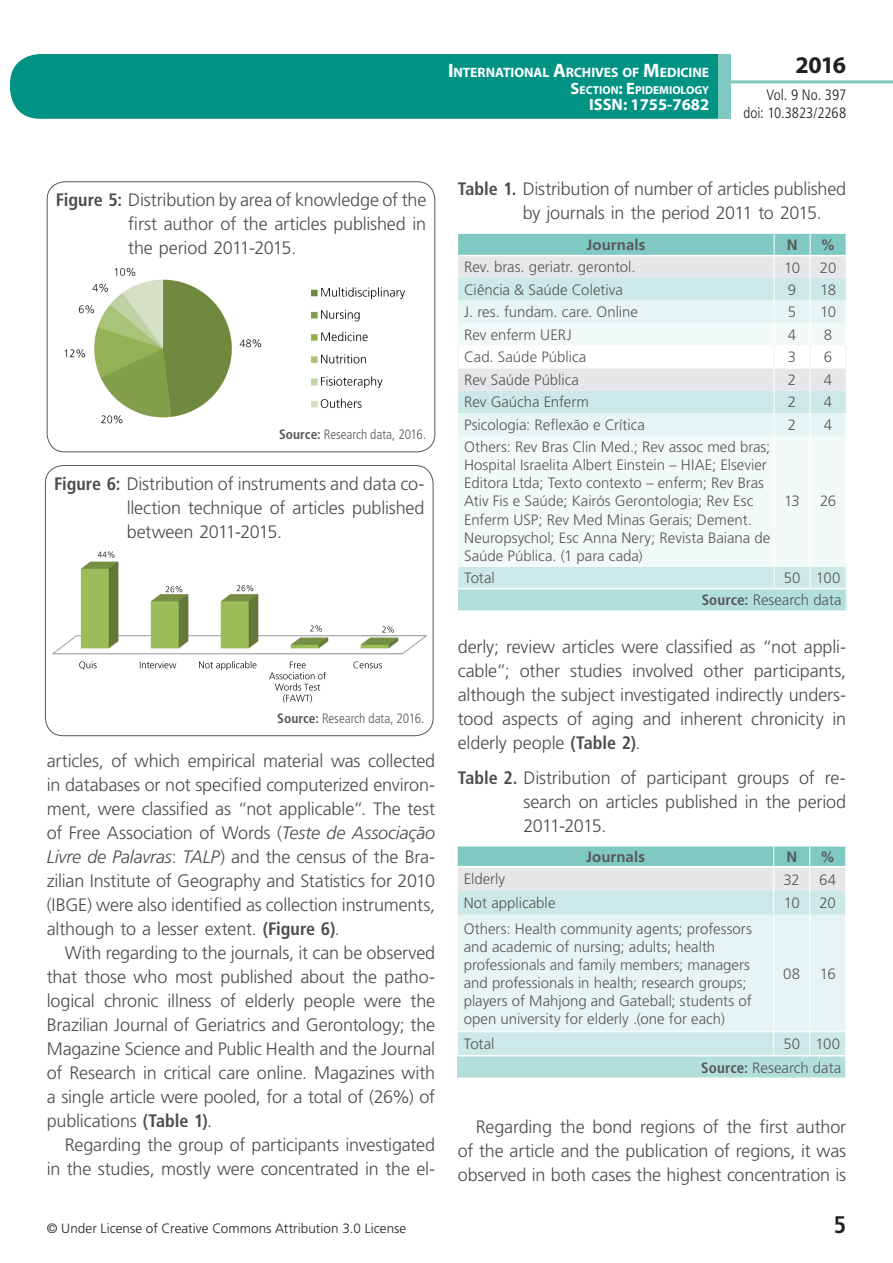
<style>
.page{position:relative;width:893px;height:1263px;background:#fff}
.page>*{position:absolute;margin:0;border:0;box-sizing:border-box;transform-origin:0 0}
.t1{font:700 24px "Myriad Pro";color:#231f20}
.t2{font:700 condensed 24px "Frutiger LT Std";color:#231f20}
.t3{font:300 18px/24px "Frutiger LT Std";letter-spacing:-.01em;color:#4b4c4d;text-align:justify}
.t4{font:700 16.5px "Myriad Pro";color:#fff}
.t5{font:300 15px/18px "Frutiger LT Std";color:#57585a}
.t6{font:300 condensed 15px/18px "Frutiger LT Std";color:#231f20;text-align:right}
.t7{font:700 15px "Frutiger LT Std";letter-spacing:.005em;color:#57585a}
.t8{font:700 13.65px "Myriad Pro";letter-spacing:-.005em;color:#fff}
.t9{font:300 13.5px "Frutiger LT Std";letter-spacing:.005em;color:#231f20}
.t10{font:300 condensed 13.5px "Frutiger LT Std";letter-spacing:-.005em;color:#57585a}
.t11{font:700 11.55px "Myriad Pro";color:#fff}
.s1{font-size:19.5px}
.s2{font-size:16.5px}
.s3{font-weight:700;font-stretch:condensed}
.s4{font-weight:700}
.s5{font-style:italic}
</style>
<div class="page">
<div style="left:10px;top:54px;width:775px;height:65px;background:#009384;border-radius:30px"></div>
<div style="left:732px;top:0;width:161px;height:157px;background:#fff"></div>
<hr style="left:730px;top:80px;width:163px;height:3px;background:#80c9c2">
<div style="left:718px;top:54px;width:13px;height:65px;background:#80c9c2"></div>
<div style="left:47px;top:181px;width:388px;height:271px;border:1px solid #57585a;border-radius:18px"></div>
<img style="left:64px;top:267px;width:341px;height:157px">
<div style="left:45px;top:465px;width:388px;height:271px;border:1px solid #57585a;border-radius:18px"></div>
<img style="left:52px;top:551px;width:375px;height:152px">
<div style="left:458px;top:567px;width:388px;height:21px;background:#cce9e7"></div>
<div style="left:458px;top:436px;width:387px;height:129px;background:#f2faf9"></div>
<div style="left:458px;top:589px;width:388px;height:22px;background:#b3dfda"></div>
<hr style="left:774px;top:436px;width:1px;height:130px;background:#fff">
<hr style="left:810px;top:436px;width:1px;height:130px;background:#fff">
<svg style="left:774px;top:567px;width:1px;height:21px"></svg>
<svg style="left:810px;top:567px;width:1px;height:21px"></svg>
<svg style="left:846px;top:588px;width:1px;height:22px"></svg>
<hr style="left:458px;top:610px;width:316px;height:2px;background:#fff">
<hr style="left:774px;top:610px;width:36px;height:2px;background:#fff">
<hr style="left:810px;top:610px;width:36px;height:2px;background:#fff">
<svg style="left:458px;top:233px;width:389px;height:203px"></svg>
<hr style="left:458px;top:255px;width:316px;height:1px;background:#fff">
<hr style="left:774px;top:255px;width:36px;height:1px;background:#fff">
<hr style="left:810px;top:255px;width:36px;height:1px;background:#fff">
<div style="left:458px;top:915px;width:387px;height:116px;background:#e6f4f3"></div>
<svg style="left:458px;top:846px;width:388px;height:69px;background:#c0dfdd"></svg>
<hr style="left:773px;top:915px;width:1px;height:116px;background:#fff">
<hr style="left:809px;top:915px;width:1px;height:116px;background:#fff">
<svg style="left:458px;top:1032px;width:388px;height:45px;background:#c1e4e1"></svg>
<hr style="left:458px;top:1055px;width:316px;height:1px;background:#fff">
<hr style="left:774px;top:1055px;width:36px;height:1px;background:#fff">
<hr style="left:810px;top:1055px;width:35px;height:1px;background:#fff">
<hr style="left:458px;top:866px;width:316px;height:1px;background:#fff">
<hr style="left:774px;top:866px;width:36px;height:1px;background:#fff">
<hr style="left:810px;top:866px;width:35px;height:1px;background:#fff">
<p class="t8" style="left:448px;top:64px;width:263px"><span class="s1">I</span>NTERNATIONAL <span class="s1">A</span>RCHIVES OF <span class="s1">M</span>EDICINE</p>
<p class="t11" style="left:571px;top:82px;width:140px"><span class="s2">S</span>ECTION<span class="s2">: E</span>PIDEMIOLOGY</p>
<p class="t4" style="left:589px;top:94px;width:122px">ISSN: 1755-7682</p>
<h1 class="t1" style="left:795px;top:49px;width:52px">2016</h1>
<p class="t6" style="left:743px;top:86px;width:104px">Vol. 9 No. 397 doi: 10.3823/2268</p>
<p class="t3" style="left:128px;top:188px;width:300px;text-indent:-73px"><span class="s3">Figure 5:</span> Distribution by area of knowledge of the first author of the articles published in the period 2011-2015.</p>
<p class="t10" style="left:279px;top:427px;width:149px"><span class="s4">Source:</span> Research data, 2016.</p>
<p class="t3" style="left:127px;top:472px;width:299px;text-indent:-73px"><span class="s3">Figure 6:</span> Distribution of instruments and data co&shy;llection technique of articles published between 2011-2015.</p>
<p class="t10" style="left:277px;top:711px;width:149px"><span class="s4">Source:</span> Research data, 2016.</p>
<p class="t3" style="left:47px;top:749px;width:390px">articles, of which empirical material was collected in databases or not specified computerized environ&shy;ment, were classified as “not applicable”. The test of Free Association of Words (<span class="s5">Teste de Associação Livre de Palavras</span>: <span class="s5">TALP</span>) and the census of the Bra&shy;zilian Institute of Geography and Statistics for 2010 (IBGE) were also identified as collection instruments, although to a lesser extent. <span class="s3">(Figure 6)</span>.</p>
<p class="t3" style="left:47px;top:941px;width:390px;text-indent:18px">With regarding to the journals, it can be observed that those who most published about the patho&shy;logical chronic illness of elderly people were the Brazilian Journal of Geriatrics and Gerontology; the Magazine Science and Public Health and the Journal of Research in critical care online. Magazines with a single article were pooled, for a total of (26%) of publications <span class="s3">(Table 1)</span>.</p>
<p class="t3" style="left:47px;top:1133px;width:390px;text-align:right">Regarding the group of participants investigated in the studies, mostly were concentrated in the el-</p>
<p class="t3" style="left:523px;top:177px;width:325px;text-indent:-65px"><span class="s3">Table 1.</span> Distribution of number of articles published by journals in the period 2011 to 2015.</p>
<p class="t7" style="left:586px;top:236px;width:60px">Journals</p>
<p class="t7" style="left:787px;top:236px;width:12px">N</p>
<p class="t7" style="left:821px;top:236px;width:16px">%</p>
<p class="t5" style="left:464px;top:258px;width:173px">Rev. bras. geriatr. gerontol.</p>
<p class="t5" style="left:784px;top:259px;width:18px">10</p>
<p class="t5" style="left:820px;top:259px;width:18px">20</p>
<p class="t5" style="left:464px;top:281px;width:160px">Ciência &amp; Saúde Coletiva</p>
<p class="t5" style="left:788px;top:281px;width:10px">9</p>
<p class="t5" style="left:820px;top:281px;width:17px">18</p>
<p class="t5" style="left:464px;top:303px;width:175px">J. res. fundam. care. Online</p>
<p class="t5" style="left:788px;top:303px;width:10px">5</p>
<p class="t5" style="left:820px;top:303px;width:18px">10</p>
<p class="t5" style="left:464px;top:326px;width:109px">Rev enferm UERJ</p>
<p class="t5" style="left:788px;top:326px;width:10px">4</p>
<p class="t5" style="left:824px;top:326px;width:10px">8</p>
<p class="t5" style="left:464px;top:348px;width:124px">Cad. Saúde Pública</p>
<p class="t5" style="left:788px;top:348px;width:10px">3</p>
<p class="t5" style="left:824px;top:348px;width:10px">6</p>
<p class="t5" style="left:464px;top:371px;width:116px">Rev Saúde Pública</p>
<p class="t5" style="left:788px;top:371px;width:10px">2</p>
<p class="t5" style="left:824px;top:371px;width:10px">4</p>
<p class="t5" style="left:464px;top:393px;width:126px">Rev Gaúcha Enferm</p>
<p class="t5" style="left:788px;top:393px;width:10px">2</p>
<p class="t5" style="left:824px;top:393px;width:10px">4</p>
<p class="t5" style="left:464px;top:416px;width:183px">Psicologia: Reflexão e Crítica</p>
<p class="t5" style="left:788px;top:416px;width:10px">2</p>
<p class="t5" style="left:824px;top:416px;width:10px">4</p>
<p class="t5" style="left:464px;top:438px;width:308px">Others: Rev Bras Clin Med.; Rev assoc med bras; Hospital Israelita Albert Einstein – HIAE; Elsevier Editora Ltda; Texto contexto – enferm; Rev Bras Ativ Fis e Saúde; Kairós Gerontologia; Rev Esc Enferm USP; Rev Med Minas Gerais; Dement.<br>Neuropsychol; Esc Anna Nery; Revista Baiana de Saúde Pública. (1 para cada)</p>
<p class="t5" style="left:784px;top:492px;width:17px">13</p>
<p class="t5" style="left:820px;top:492px;width:18px">26</p>
<p class="t5" style="left:464px;top:569px;width:32px">Total</p>
<p class="t5" style="left:702px;top:566px;width:141px;line-height:22.6px;text-align:right">50 100<br><span class="s3">Source:</span> Research data</p>
<p class="t3" style="left:458px;top:635px;width:390px">derly; review articles were classified as “not appli&shy;cable”; other studies involved other participants, although the subject investigated indirectly unders&shy;tood aspects of aging and inherent chronicity in elderly people <span class="s3">(Table 2)</span>.</p>
<p class="t3" style="left:523px;top:765px;width:324px;text-indent:-66px"><span class="s3">Table 2.</span> Distribution of participant groups of re&shy;search on articles published in the period 2011-2015.</p>
<p class="t7" style="left:586px;top:848px;width:60px">Journals</p>
<p class="t7" style="left:786px;top:848px;width:12px">N</p>
<p class="t7" style="left:820px;top:848px;width:16px">%</p>
<p class="t5" style="left:464px;top:870px;width:43px">Elderly</p>
<p class="t5" style="left:784px;top:871px;width:18px">32</p>
<p class="t5" style="left:819px;top:871px;width:19px">64</p>
<p class="t5" style="left:464px;top:894px;width:93px">Not applicable</p>
<p class="t5" style="left:784px;top:894px;width:18px">10</p>
<p class="t5" style="left:820px;top:894px;width:18px">20</p>
<p class="t5" style="left:464px;top:920px;width:290px">Others: Health community agents; professors and academic of nursing; adults; health professionals and family members; managers and professionals in health; research groups; players of Mahjong and Gateball; students of open university for elderly .(one for each)</p>
<p class="t5" style="left:783px;top:965px;width:18px">08</p>
<p class="t5" style="left:820px;top:965px;width:17px">16</p>
<p class="t5" style="left:464px;top:1035px;width:32px">Total</p>
<p class="t5" style="left:701px;top:1032px;width:141px;line-height:23.4px;text-align:right">50 100<br><span class="s3">Source:</span> Research data</p>
<p class="t3" style="left:458px;top:1115px;width:390px;text-indent:18px">Regarding the bond regions of the first author of the article and the publication of regions, it was observed in both cases the highest concentration is</p>
<p class="t9" style="left:47px;top:1220px;width:361px">© Under License of Creative Commons Attribution 3.0 License</p>
<h1 class="t2" style="left:834px;top:1210px;width:14px">5</h1>
</div>
